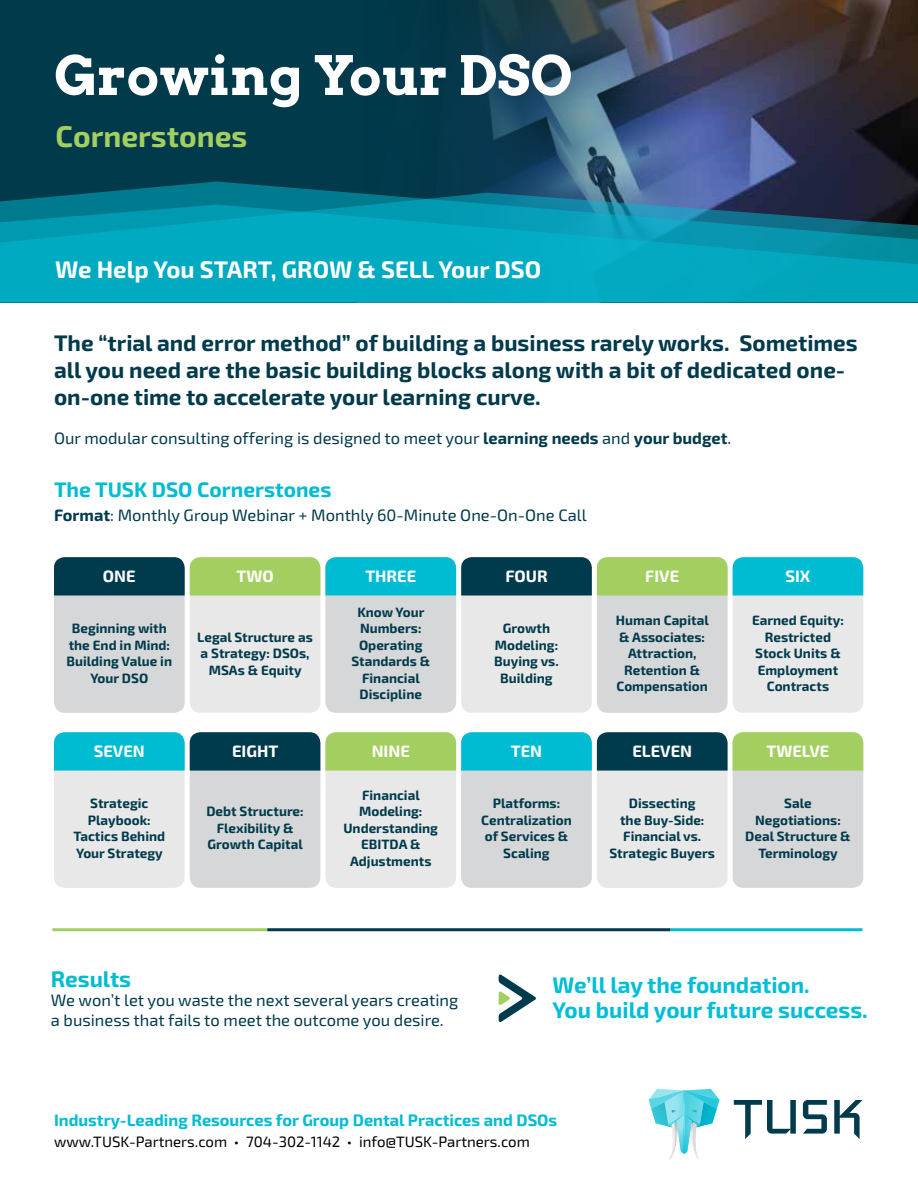
<style>
.page{position:relative;width:918px;height:1188px;background:#fff}
.page>*{position:absolute;margin:0;border:0;box-sizing:border-box;transform-origin:0 0}
.t1{font:700 54px "Arvo";color:#fff}
.t2{font:700 30px "Exo 2";color:#a3cf60}
.t3{font:700 24px "Exo 2";color:#fff}
.t4{font:700 22.5px/27px "Exo 2";color:#003a4b}
.t5{font:700 22.5px/25.5px "Exo 2";color:#00bed6}
.t6{font:700 22.5px "Exo 2";color:#00bcd3}
.t7{font:700 21px "Exo 2";color:#00bcd3}
.t8{font:16.5px/19.5px "Exo 2";color:#003a4b}
.t9{font:700 16.5px "Exo 2";color:#00bcd3}
.t10{font:700 16.5px "Exo 2";color:#fff}
.t11{font:15px "Exo 2";color:#000}
.t12{font:700 13.5px/16.5px "Exo 2";color:#003a4b;text-align:center}
.s1{font-weight:700}
</style>
<div class="page">
<svg style="left:734px;top:1100px;width:62px;height:39px"></svg>
<svg style="left:803px;top:1100px;width:24px;height:34px"></svg>
<svg style="left:834px;top:1100px;width:29px;height:39px"></svg>
<svg style="left:649px;top:1089px;width:70px;height:70px"></svg>
<img style="left:696px;top:0;width:222px;height:182px">
<svg style="left:357px;top:0;width:339px;height:182px;background:#224860"></svg>
<div style="left:0;top:0;width:357px;height:302px;background:#003a4b"></div>
<svg style="left:0;top:182px;width:918px;height:23px;background:#175773"></svg>
<svg style="left:0;top:205px;width:918px;height:97px;background:#039eb6"></svg>
<div style="left:54px;top:557px;width:131px;height:156px;background:#d6d7d8;border-radius:11px"></div>
<div style="left:54px;top:732px;width:131px;height:156px;background:#e9e8e9;border-radius:11px"></div>
<div style="left:190px;top:557px;width:130px;height:156px;background:#e9e8e9;border-radius:11px"></div>
<div style="left:190px;top:732px;width:130px;height:156px;background:#d6d7d8;border-radius:11px"></div>
<div style="left:325px;top:557px;width:131px;height:156px;background:#d6d7d8;border-radius:11px"></div>
<div style="left:325px;top:732px;width:131px;height:156px;background:#e9e8e9;border-radius:11px"></div>
<div style="left:461px;top:557px;width:131px;height:156px;background:#e9e8e9;border-radius:11px"></div>
<div style="left:461px;top:732px;width:131px;height:156px;background:#d6d7d8;border-radius:11px"></div>
<div style="left:597px;top:557px;width:131px;height:156px;background:#d6d7d8;border-radius:11px"></div>
<div style="left:597px;top:732px;width:131px;height:156px;background:#e9e8e9;border-radius:11px"></div>
<div style="left:733px;top:557px;width:130px;height:156px;background:#e9e8e9;border-radius:11px"></div>
<svg style="left:54px;top:557px;width:809px;height:39px;background:#419c86"></svg>
<div style="left:733px;top:732px;width:130px;height:156px;background:#d6d7d8;border-radius:11px"></div>
<svg style="left:54px;top:732px;width:809px;height:39px;background:#419c86"></svg>
<svg style="left:499px;top:974px;width:37px;height:48px"></svg>
<hr style="left:670px;top:928px;width:192px;height:3px;background:#00bcd3">
<hr style="left:267px;top:928px;width:403px;height:3px;background:#003b4d">
<hr style="left:52px;top:928px;width:215px;height:3px;background:#a3cf60">
<h1 class="t1" style="left:54px;top:42px;width:521px">Growing Your DSO</h1>
<h2 class="t2" style="left:56px;top:118px;width:193px">Cornerstones</h2>
<h3 class="t3" style="left:55px;top:255px;width:487px">We Help You START, GROW &amp; SELL Your DSO</h3>
<h3 class="t4" style="left:54px;top:330px;width:805px">The “trial and error method” of building a business rarely works. Sometimes all you need are the basic building blocks along with a bit of dedicated one&shy;on-one time to accelerate your learning curve.</h3>
<p class="t8" style="left:54px;top:428px;width:679px">Our modular consulting offering is designed to meet your <span class="s1">learning needs</span> and <span class="s1">your budget</span>.</p>
<h3 class="t7" style="left:54px;top:477px;width:279px">The TUSK DSO Cornerstones</h3>
<p class="t8" style="left:54px;top:506px;width:534px"><span class="s1">Format</span>: Monthly Group Webinar + Monthly 60-Minute One-On-One Call</p>
<p class="t10" style="left:103px;top:566px;width:34px">ONE</p>
<p class="t12" style="left:67px;top:621px;width:107px">Beginning with the End in Mind:<br>Building Value in<br>Your DSO</p>
<p class="t10" style="left:94px;top:742px;width:53px">SEVEN</p>
<p class="t12" style="left:74px;top:795px;width:93px">Strategic<br>Playbook:<br>Tactics Behind<br>Your Strategy</p>
<p class="t10" style="left:236px;top:566px;width:39px">TWO</p>
<p class="t12" style="left:197px;top:629px;width:117px">Legal Structure as a Strategy: DSOs,<br>MSAs &amp; Equity</p>
<p class="t10" style="left:232px;top:742px;width:48px">EIGHT</p>
<p class="t12" style="left:206px;top:804px;width:99px">Debt Structure:<br>Flexibility &amp;<br>Growth Capital</p>
<p class="t10" style="left:365px;top:566px;width:52px">THREE</p>
<p class="t12" style="left:351px;top:604px;width:80px">Know Your<br>Numbers:<br>Operating<br>Standards &amp;<br>Financial<br>Discipline</p>
<p class="t10" style="left:372px;top:742px;width:40px">NINE</p>
<p class="t12" style="left:343px;top:787px;width:96px">Financial<br>Modeling:<br>Understanding<br>EBITDA &amp;<br>Adjustments</p>
<p class="t10" style="left:505px;top:566px;width:44px">FOUR</p>
<p class="t12" style="left:494px;top:621px;width:66px">Growth<br>Modeling:<br>Buying vs.<br>Building</p>
<p class="t10" style="left:511px;top:742px;width:33px">TEN</p>
<p class="t12" style="left:481px;top:795px;width:92px">Platforms:<br>Centralization of Services &amp;<br>Scaling</p>
<p class="t10" style="left:645px;top:566px;width:35px">FIVE</p>
<p class="t12" style="left:616px;top:612px;width:94px">Human Capital &amp; Associates:<br>Attraction,<br>Retention &amp;<br>Compensation</p>
<p class="t10" style="left:632px;top:742px;width:61px">ELEVEN</p>
<p class="t12" style="left:609px;top:795px;width:107px">Dissecting<br>the Buy-Side:<br>Financial vs.<br>Strategic Buyers</p>
<p class="t10" style="left:785px;top:566px;width:26px">SIX</p>
<p class="t12" style="left:752px;top:612px;width:93px">Earned Equity:<br>Restricted<br>Stock Units &amp;<br>Employment<br>Contracts</p>
<p class="t10" style="left:766px;top:742px;width:65px">TWELVE</p>
<p class="t12" style="left:745px;top:795px;width:107px">Sale<br>Negotiations:<br>Deal Structure &amp;<br>Terminology</p>
<h3 class="t6" style="left:51px;top:965px;width:82px">Results</h3>
<p class="t8" style="left:51px;top:991px;width:409px">We won’t let you waste the next several years creating a business that fails to meet the outcome you desire.</p>
<h3 class="t5" style="left:553px;top:973px;width:317px">We’ll lay the foundation.<br>You build your future success.</h3>
<p class="t9" style="left:54px;top:1110px;width:505px">Industry-Leading Resources for Group Dental Practices and DSOs</p>
<p class="t11" style="left:54px;top:1133px;width:477px">www.TUSK-Partners.com • 704-302-1142 • info@TUSK-Partners.com</p>
</div>
